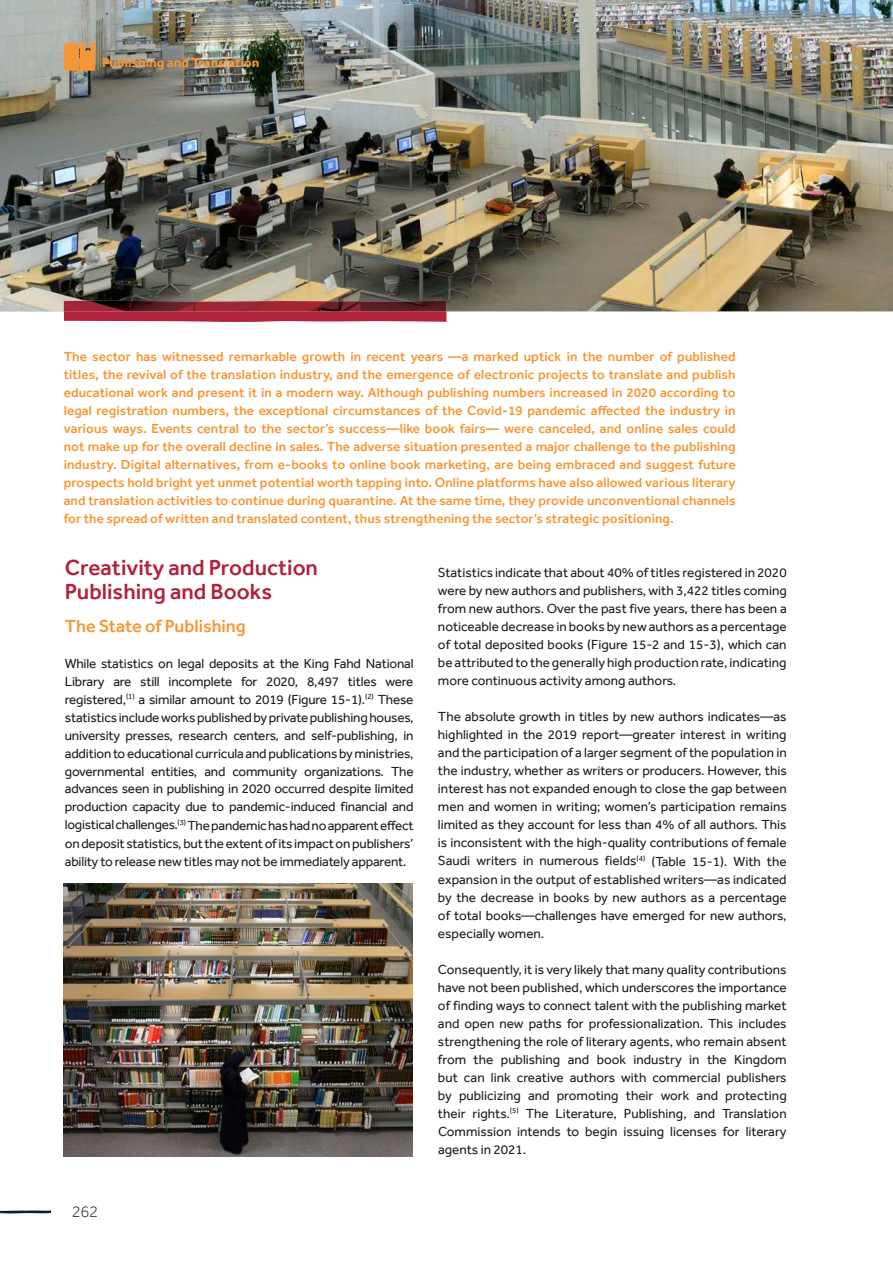
<style>
.page{position:relative;width:893px;height:1263px;background:#fff}
.page>*{position:absolute;margin:0;border:0;box-sizing:border-box;transform-origin:0 0}
.t1{font:500 22.5px/24px "Effra";color:#b2223c}
.t2{font:500 18px "Effra";color:#f79634}
.t3{font:300 16.5px "Effra";color:#231f20}
.t4{font:13.5px/18px "Effra";color:#231f20;text-align:justify}
.t5{font:500 13.5px/18px "Effra";letter-spacing:.005em;color:#f79634;text-align:justify}
.t6{font:700 13.5px "Effra";color:#f79634}
</style>
<div class="page">
<img style="left:0;top:0;width:893px;height:311px">
<svg style="left:64px;top:311px;width:382px;height:11px;background:#b6354c"></svg>
<img style="left:64px;top:301px;width:382px;height:10px">
<svg style="left:64px;top:43px;width:31px;height:31px"></svg>
<img style="left:63px;top:883px;width:349px;height:274px">
<svg style="left:0;top:1210px;width:51px;height:3px"></svg>
<p class="t6" style="left:102px;top:55px;width:159px">Publishing and Translation</p>
<p class="t5" style="left:64px;top:348px;width:673px">The sector has witnessed remarkable growth in recent years —a marked uptick in the number of published titles, the revival of the translation industry, and the emergence of electronic projects to translate and publish educational work and present it in a modern way. Although publishing numbers increased in 2020 according to legal registration numbers, the exceptional circumstances of the Covid-19 pandemic affected the industry in various ways. Events central to the sector’s success—like book fairs— were canceled, and online sales could not make up for the overall decline in sales. The adverse situation presented a major challenge to the publishing industry. Digital alternatives, from e-books to online book marketing, are being embraced and suggest future prospects hold bright yet unmet potential worth tapping into. Online platforms have also allowed various literary and translation activities to continue during quarantine. At the same time, they provide unconventional channels for the spread of written and translated content, thus strengthening the sector’s strategic positioning.</p>
<h1 class="t1" style="left:65px;top:555px;width:255px">Creativity and Production<br>Publishing and Books</h1>
<h2 class="t2" style="left:65px;top:615px;width:183px">The State of Publishing</h2>
<p class="t4" style="left:65px;top:654px;width:350px">While statistics on legal deposits at the King Fahd National Library are still incomplete for 2020, 8,497 titles were registered,<sup>(1)</sup> a similar amount to 2019 (Figure 15-1).<sup>(2)</sup> These statistics include works published by private publishing houses, university presses, research centers, and self-publishing, in addition to educational curricula and publications by ministries, governmental entities, and community organizations. The advances seen in publishing in 2020 occurred despite limited production capacity due to pandemic-induced financial and logistical challenges.<sup>(3)</sup> The pandemic has had no apparent effect on deposit statistics, but the extent of its impact on publishers’ ability to release new titles may not be immediately apparent.</p>
<p class="t3" style="left:72px;top:1202px;width:28px">262</p>
<p class="t4" style="left:438px;top:564px;width:350px">Statistics indicate that about 40% of titles registered in 2020 were by new authors and publishers, with 3,422 titles coming from new authors. Over the past five years, there has been a noticeable decrease in books by new authors as a percentage of total deposited books (Figure 15-2 and 15-3), which can be attributed to the generally high production rate, indicating more continuous activity among authors.</p>
<p class="t4" style="left:438px;top:708px;width:350px">The absolute growth in titles by new authors indicates—as highlighted in the 2019 report—greater interest in writing and the participation of a larger segment of the population in the industry, whether as writers or producers. However, this interest has not expanded enough to close the gap between men and women in writing; women’s participation remains limited as they account for less than 4% of all authors. This is inconsistent with the high-quality contributions of female Saudi writers in numerous fields<sup>(4)</sup> (Table 15-1). With the expansion in the output of established writers—as indicated by the decrease in books by new authors as a percentage of total books—challenges have emerged for new authors, especially women.</p>
<p class="t4" style="left:438px;top:960px;width:350px">Consequently, it is very likely that many quality contributions have not been published, which underscores the importance of finding ways to connect talent with the publishing market and open new paths for professionalization. This includes strengthening the role of literary agents, who remain absent from the publishing and book industry in the Kingdom but can link creative authors with commercial publishers by publicizing and promoting their work and protecting their rights.<sup>(5)</sup> The Literature, Publishing, and Translation Commission intends to begin issuing licenses for literary agents in 2021.</p>
</div>
